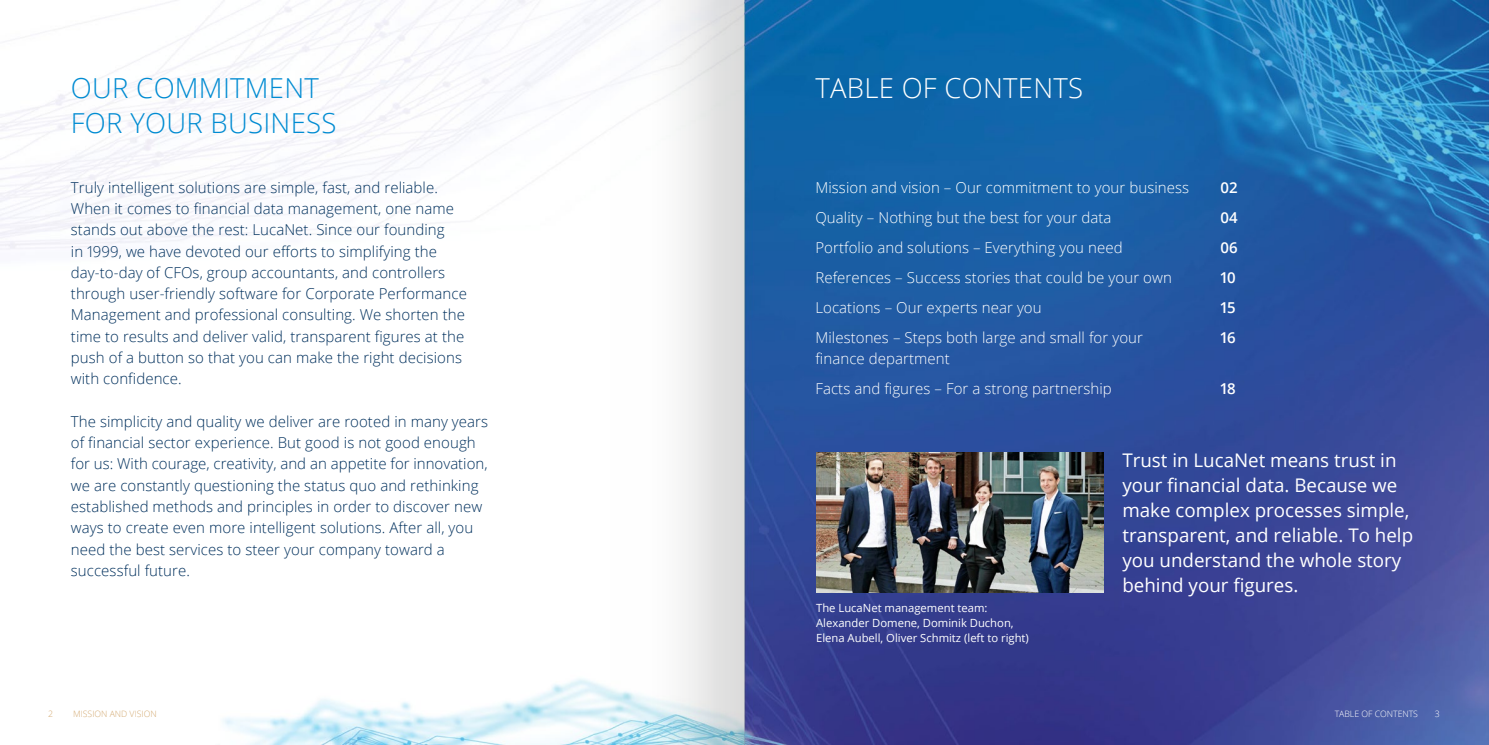
<style>
.page{position:relative;width:1489px;height:745px;background:#fff}
.page>*{position:absolute;margin:0;border:0;box-sizing:border-box;transform-origin:0 0}
.t1{font:300 27.5px/35px "Open Sans";letter-spacing:.01em;color:#008bd2}
.t2{font:300 27.5px "Open Sans";letter-spacing:.01em;color:#fff}
.t3{font:18.75px/25px "Open Sans";color:#fff}
.t4{font:300 15px/21.2px "Open Sans";letter-spacing:.005em;color:#00305d}
.t5{font:300 15px/30px "Open Sans";letter-spacing:.005em;color:#fff}
.t6{font:600 15px "Open Sans";color:#fff}
.t7{font:11.25px/15px "Open Sans";color:#fff}
.t8{font:300 8.75px "Open Sans";letter-spacing:-.005em;color:#d4aa73}
.t9{font:300 8.75px "Open Sans";letter-spacing:-.005em;color:#fff}
</style>
<div class="page">
<img style="left:0;top:0;width:1488px;height:744px">
<svg style="left:570px;top:0;width:174px;height:744px"></svg>
<img style="left:816px;top:452px;width:287px;height:140px">
<h1 class="t1" style="left:71px;top:70px;width:267px">OUR COMMITMENT<br>FOR YOUR BUSINESS</h1>
<p class="t4" style="left:71px;top:176px;width:397px">Truly intelligent solutions are simple, fast, and reliable.<br>When it comes to financial data management, one name stands out above the rest: LucaNet. Since our founding<br>in 1999, we have devoted our efforts to simplifying the day-to-day of CFOs, group accountants, and controllers through user-friendly software for Corporate Performance Management and professional consulting. We shorten the time to results and deliver valid, transparent figures at the push of a button so that you can make the right decisions with confidence.</p>
<p class="t4" style="left:71px;top:410px;width:419px">The simplicity and quality we deliver are rooted in many years of financial sector experience. But good is not good enough for us: With courage, creativity, and an appetite for innovation, we are constantly questioning the status quo and rethinking established methods and principles in order to discover new ways to create even more intelligent solutions. After all, you need the best services to steer your company toward a successful future.</p>
<h1 class="t2" style="left:815px;top:69px;width:269px">TABLE OF CONTENTS</h1>
<p class="t5" style="left:815px;top:172px;width:375px">Mission and vision – Our commitment to your business</p>
<p class="t6" style="left:1220px;top:177px;width:19px">02</p>
<p class="t5" style="left:815px;top:202px;width:297px">Quality – Nothing but the best for your data</p>
<p class="t6" style="left:1220px;top:207px;width:19px">04</p>
<p class="t5" style="left:815px;top:232px;width:309px">Portfolio and solutions – Everything you need</p>
<p class="t6" style="left:1220px;top:237px;width:19px">06</p>
<p class="t5" style="left:815px;top:262px;width:358px">References – Success stories that could be your own</p>
<p class="t6" style="left:1220px;top:267px;width:17px">10</p>
<p class="t5" style="left:815px;top:292px;width:228px">Locations – Our experts near you</p>
<p class="t6" style="left:1220px;top:297px;width:17px">15</p>
<p class="t5" style="left:815px;top:322px;width:329px">Milestones – Steps both large and small for your</p>
<p class="t6" style="left:1220px;top:327px;width:17px">16</p>
<p class="t5" style="left:815px;top:343px;width:298px">finance department<br>Facts and figures – For a strong partnership</p>
<p class="t6" style="left:1220px;top:378px;width:17px">18</p>
<p class="t7" style="left:816px;top:599px;width:214px">The LucaNet management team:<br>Alexander Domene, Dominik Duchon,<br>Elena Aubell, Oliver Schmitz (left to right)</p>
<p class="t3" style="left:1122px;top:447px;width:292px">Trust in LucaNet means trust in your financial data. Because we make complex processes simple, transparent, and reliable. To help you understand the whole story behind your figures.</p>
<p class="t8" style="left:73px;top:707px;width:85px">MISSION AND VISION</p>
<p class="t9" style="left:1334px;top:707px;width:85px">TABLE OF CONTENTS</p>
<p class="t8" style="left:48px;top:707px;width:6px">2</p>
<p class="t9" style="left:1434px;top:707px;width:6px">3</p>
</div>
